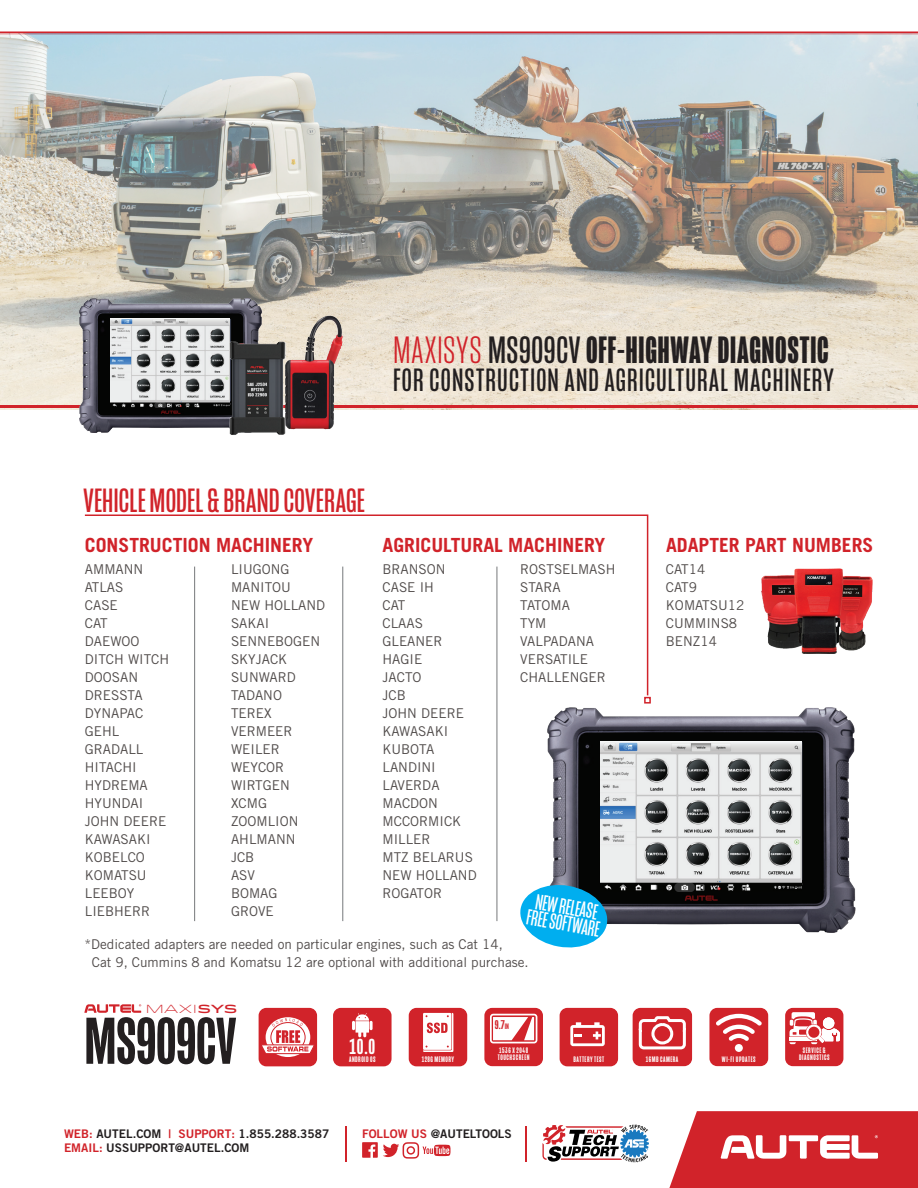
<style>
.page{position:relative;width:918px;height:1188px;background:#fff}
.page>*{position:absolute;margin:0;border:0;box-sizing:border-box;transform-origin:0 0}
.t1{font:500 67.8px "Mongoose";letter-spacing:-.005em;color:#231f20}
.t2{font:700 39px "Mongoose";letter-spacing:.015em;color:#231f20}
.t3{font:34.5px "Mongoose";letter-spacing:.005em;color:#d1232a}
.t4{font:33px "Mongoose";letter-spacing:.035em;color:#231f20}
.t5{font:22.5px/17px "Mongoose";color:#fff;scale:.94 1}
.t6{font:500 22.35px "Mongoose";color:#fff}
.t7{font:700 19.5px "Trade Gothic LT Std";color:#d1232a}
.t8{font:13.5px/18px "Trade Gothic LT Std";color:#504b4a}
.t9{font:500 13.05px "Mongoose";color:#d1232a}
.t10{font:11.85px/13.8px "Trade Gothic LT Std Bd 2";color:#231f20}
.t11{font:300 11.7px "Idlewild";color:#d1232a}
.t12{font:500 8.25px "Mongoose";letter-spacing:.06em;color:#fff}
.t13{font:500 8.1px/6.9px "Mongoose";letter-spacing:.07em;color:#fff;text-align:center}
.s1{font-weight:300;color:#d1232a}
.s2{font-weight:400}
.s3{font-weight:500}
.s4{font-size:8.1px}
.s5{color:#d1232a}
</style>
<div class="page">
<hr style="left:0;top:32px;width:918px;height:2px;background:#d1232a">
<svg style="left:84px;top:514px;width:565px;height:183px"></svg>
<img style="left:0;top:34px;width:918px;height:376px">
<hr style="left:0;top:405px;width:918px;height:3px;background:#d1232a">
<div style="left:785px;top:1008px;width:58px;height:58px;background:#d1232a;border-radius:8px"></div>
<div style="left:259px;top:1008px;width:58px;height:58px;background:#d1232a;border-radius:8px"></div>
<svg style="left:266px;top:1017px;width:44px;height:40px"></svg>
<svg style="left:262px;top:1018px;width:52px;height:36px"></svg>
<div style="left:409px;top:1008px;width:58px;height:58px;background:#d1232a;border-radius:8px"></div>
<svg style="left:423px;top:1013px;width:30px;height:39px"></svg>
<div style="left:560px;top:1008px;width:58px;height:58px;background:#d1232a;border-radius:8px"></div>
<div style="left:333px;top:1008px;width:59px;height:58px;background:#d1232a;border-radius:8px"></div>
<svg style="left:352px;top:1013px;width:21px;height:24px"></svg>
<div style="left:633px;top:1008px;width:59px;height:58px;background:#d1232a;border-radius:8px"></div>
<svg style="left:638px;top:1016px;width:48px;height:34px"></svg>
<div style="left:484px;top:1008px;width:59px;height:58px;background:#d1232a;border-radius:8px"></div>
<svg style="left:493px;top:1017px;width:41px;height:23px"></svg>
<div style="left:490px;top:1014px;width:47px;height:29px;border:2px solid #fff;border-radius:3px"></div>
<div style="left:709px;top:1008px;width:59px;height:58px;background:#d1232a;border-radius:8px"></div>
<svg style="left:716px;top:1014px;width:46px;height:38px"></svg>
<svg style="left:84px;top:1004px;width:57px;height:9px"></svg>
<hr style="left:194px;top:567px;width:1px;height:354px;background:#76787b">
<hr style="left:342px;top:567px;width:1px;height:354px;background:#76787b">
<hr style="left:497px;top:567px;width:1px;height:354px;background:#76787b">
<img style="left:79px;top:299px;width:186px;height:133px">
<img style="left:111px;top:319px;width:102px;height:89px">
<img style="left:213px;top:306px;width:144px;height:129px">
<img style="left:547px;top:707px;width:309px;height:226px">
<img style="left:600px;top:741px;width:201px;height:151px">
<svg style="left:520px;top:882px;width:90px;height:66px"></svg>
<div style="left:644px;top:697px;width:7px;height:7px;border:2px solid #d1232a"></div>
<svg style="left:570px;top:1022px;width:35px;height:24px"></svg>
<svg style="left:790px;top:1012px;width:50px;height:32px"></svg>
<div style="left:823px;top:1017px;width:11px;height:12px;background:#fff;border-radius:50%"></div>
<img style="left:761px;top:568px;width:111px;height:86px">
<hr style="left:345px;top:1126px;width:1px;height:36px;background:#d1232a">
<hr style="left:526px;top:1126px;width:1px;height:36px;background:#d1232a">
<svg style="left:362px;top:1142px;width:88px;height:17px"></svg>
<svg style="left:669px;top:1111px;width:249px;height:77px"></svg>
<svg style="left:542px;top:1124px;width:107px;height:39px"></svg>
<h2 class="t2" style="left:393px;top:328px;width:437px"><span class="s1">MAXISYS</span> <span class="s2">MS909CV</span> OFF-HIGHWAY DIAGNOSTIC</h2>
<h3 class="t4" style="left:393px;top:361px;width:442px">FOR CONSTRUCTION AND AGRICULTURAL MACHINERY</h3>
<h3 class="t3" style="left:83px;top:481px;width:283px">VEHICLE MODEL &amp; BRAND COVERAGE</h3>
<h3 class="t7" style="left:85px;top:533px;width:230px">CONSTRUCTION MACHINERY</h3>
<h3 class="t7" style="left:383px;top:533px;width:224px">AGRICULTURAL MACHINERY</h3>
<h3 class="t7" style="left:666px;top:533px;width:209px">ADAPTER PART NUMBERS</h3>
<p class="t8" style="left:383px;top:560px;width:96px">BRANSON<br>CASE IH<br>CAT<br>CLAAS<br>GLEANER<br>HAGIE<br>JACTO<br>JCB<br>JOHN DEERE<br>KAWASAKI<br>KUBOTA<br>LANDINI<br>LAVERDA<br>MACDON<br>MCCORMICK<br>MILLER<br>MTZ BELARUS<br>NEW HOLLAND<br>ROGATOR</p>
<p class="t8" style="left:520px;top:560px;width:97px">ROSTSELMASH<br>STARA<br>TATOMA<br>TYM<br>VALPADANA<br>VERSATILE<br>CHALLENGER</p>
<p class="t8" style="left:666px;top:560px;width:80px">CAT14<br>CAT9<br>KOMATSU12<br>CUMMINS8<br>BENZ14</p>
<p class="t8" style="left:85px;top:560px;width:86px">AMMANN<br>ATLAS<br>CASE<br>CAT<br>DAEWOO<br>DITCH WITCH<br>DOOSAN<br>DRESSTA<br>DYNAPAC<br>GEHL<br>GRADALL<br>HITACHI<br>HYDREMA<br>HYUNDAI<br>JOHN DEERE<br>KAWASAKI<br>KOBELCO<br>KOMATSU<br>LEEBOY<br>LIEBHERR</p>
<p class="t8" style="left:231px;top:560px;width:96px">LIUGONG<br>MANITOU<br>NEW HOLLAND<br>SAKAI<br>SENNEBOGEN<br>SKYJACK<br>SUNWARD<br>TADANO<br>TEREX<br>VERMEER<br>WEILER<br>WEYCOR<br>WIRTGEN<br>XCMG<br>ZOOMLION<br>AHLMANN<br>JCB<br>ASV<br>BOMAG<br>GROVE</p>
<p class="t8" style="left:92px;top:935px;width:438px;text-indent:-7px">*Dedicated adapters are needed on particular engines, such as Cat 14,<br>Cat 9, Cummins 8 and Komatsu 12 are optional with additional purchase.</p>
<h3 class="t5" style="left:531px;top:892px;width:80px;rotate:10deg">NEW RELEASE<br>FREE SOFTWARE</h3>
<p class="t11" style="left:145px;top:1001px;width:93px">Maxi<span class="s3">sys</span></p>
<h1 class="t1" style="left:84px;top:1002px;width:153px">MS909CV</h1>
<p class="t9" style="left:495px;top:1017px;width:16px">9.7<span class="s4">IN</span></p>
<h3 class="t6" style="left:349px;top:1034px;width:27px">10.0</h3>
<p class="t13" style="left:498px;top:1047px;width:33px;text-align:left">1536 X 2048<br>TOUCHSCREEN</p>
<p class="t12" style="left:349px;top:1054px;width:28px">ANDROID OS</p>
<p class="t12" style="left:422px;top:1054px;width:34px">128G MEMORY</p>
<p class="t12" style="left:574px;top:1054px;width:32px">BATTERY TEST</p>
<p class="t10" style="left:64px;top:1127px;width:267px"><span class="s5">WEB:</span> AUTEL.COM <span class="s5">| SUPPORT:</span> 1.855.288.3587<br><span class="s5">EMAIL:</span> USSUPPORT@AUTEL.COM</p>
<p class="t10" style="left:362px;top:1127px;width:151px"><span class="s5">FOLLOW US</span> @AUTELTOOLS</p>
<p class="t12" style="left:646px;top:1054px;width:34px">16MB CAMERA</p>
<p class="t13" style="left:722px;top:1055px;width:35px">WI-FI UPDATES</p>
<p class="t13" style="left:799px;top:1047px;width:32px">SERVICE &amp;<br>DIAGNOSTICS</p>
</div>
